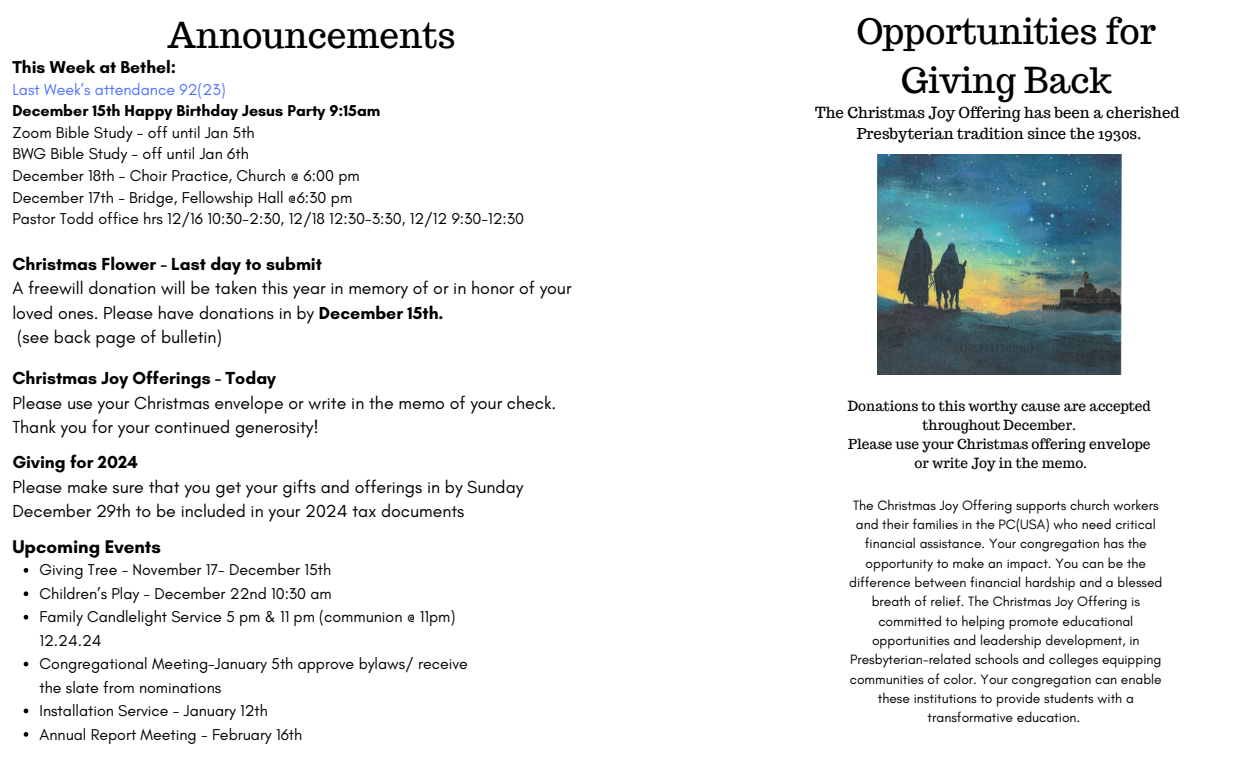
<style>
.page{position:relative;width:1260px;height:765px;background:#fff}
.page>*{position:absolute;margin:0;border:0;box-sizing:border-box;transform-origin:0 0}
.t1{font:35px/48.8px "Trocchi";color:#000;text-align:center}
.t2{font:700 18.75px "Glacial Indifference";color:#000}
.t3{font:17.75px/24.4px "Glacial Indifference";color:#000}
.t4{font:700 17.75px "Glacial Indifference";color:#000}
.t5{font:700 17.5px "Glacial Indifference";color:#000}
.t6{font:16px/21.5px "Glacial Indifference";color:#000}
.t7{font:15px/20.6px "Trocchi";color:#000;text-align:center}
.t8{font:13.88px/19.4px "Glacial Indifference";color:#000;text-align:center}
.t9{font:13.75px/18.8px "Trocchi";color:#000;text-align:center}
.s1{color:#5271ff}
.s2{font-weight:700}
</style>
<div class="page">
<svg style="left:24px;top:568px;width:4px;height:5px"></svg>
<svg style="left:24px;top:591px;width:4px;height:5px"></svg>
<svg style="left:24px;top:615px;width:4px;height:5px"></svg>
<svg style="left:24px;top:662px;width:4px;height:4px"></svg>
<svg style="left:24px;top:709px;width:4px;height:4px"></svg>
<svg style="left:24px;top:732px;width:4px;height:5px"></svg>
<img style="left:877px;top:155px;width:244px;height:220px">
<h1 class="t1" style="left:167px;top:11px;width:289px">Announcements</h1>
<h4 class="t5" style="left:12px;top:57px;width:165px">This Week at Bethel:</h4>
<h4 class="t6" style="left:12px;top:78px;width:370px"><span class="s1">Last Week’s attendance 92(23)<br></span><span class="s2">December 15th Happy Birthday Jesus Party 9:15am </span>Zoom Bible Study - off until Jan 5th<br>BWG Bible Study - off until Jan 6th<br>December 18th - Choir Practice, Church @ 6:00 pm December 17th - Bridge, Fellowship Hall @6:30 pm</h4>
<h3 class="t6" style="left:12px;top:208px;width:513px">Pastor Todd office hrs 12/16 10:30-2:30, 12/18 12:30-3:30, 12/12 9:30-12:30</h3>
<p class="t3" style="left:12px;top:252px;width:561px"><span class="s2">Christmas Flower - Last day to submit<br></span>A freewill donation will be taken this year in memory of or in honor of your loved ones. Please have donations in by <span class="s2">December 15th.<br></span>(see back page of bulletin)</p>
<p class="t3" style="left:12px;top:366px;width:545px"><span class="s2">Christmas Joy Offerings - Today<br></span>Please use your Christmas envelope or write in the memo of your check.<br>Thank you for your continued generosity!</p>
<h1 class="t1" style="left:856px;top:7px;width:301px">Opportunities for<br>Giving Back</h1>
<h4 class="t7" style="left:815px;top:103px;width:366px">The Christmas Joy Offering has been a cherished<br>Presbyterian tradition since the 1930s.</h4>
<p class="t9" style="left:848px;top:397px;width:305px">Donations to this worthy cause are accepted throughout December.</p>
<p class="t9" style="left:848px;top:434px;width:304px">Please use your Christmas offering envelope</p>
<p class="t4" style="left:12px;top:451px;width:127px">Giving for 2024</p>
<p class="t9" style="left:915px;top:453px;width:174px">or write Joy in the memo.</p>
<p class="t3" style="left:12px;top:474px;width:512px">Please make sure that you get your gifts and offerings in by Sunday<br>December 29th to be included in your 2024 tax documents</p>
<p class="t8" style="left:849px;top:495px;width:315px">The Christmas Joy Offering supports church workers and their families in the PC(USA) who need critical financial assistance. Your congregation has the opportunity to make an impact. You can be the difference between financial hardship and a blessed breath of relief. The Christmas Joy Offering is committed to helping promote educational opportunities and leadership development, in Presbyterian-related schools and colleges equipping communities of color. Your congregation can enable these institutions to provide students with a transformative education.</p>
<h3 class="t2" style="left:12px;top:535px;width:150px">Upcoming Events</h3>
<h3 class="t6" style="left:40px;top:559px;width:293px">Giving Tree - November 17- December 15th</h3>
<h2 class="t6" style="left:40px;top:583px;width:294px">Children’s Play - December 22nd 10:30 am</h2>
<p class="t6" style="left:40px;top:605px;width:417px;line-height:23.5px">Family Candlelight Service 5 pm &amp; 11 pm (communion @ 11pm)<br>12.24.24</p>
<p class="t6" style="left:40px;top:652px;width:430px;line-height:23.5px">Congregational Meeting-January 5th approve bylaws/ receive the slate from nominations</p>
<p class="t6" style="left:40px;top:700px;width:230px">Installation Service - January 12th</p>
<p class="t6" style="left:40px;top:723px;width:264px">Annual Report Meeting - February 16th</p>
</div>
